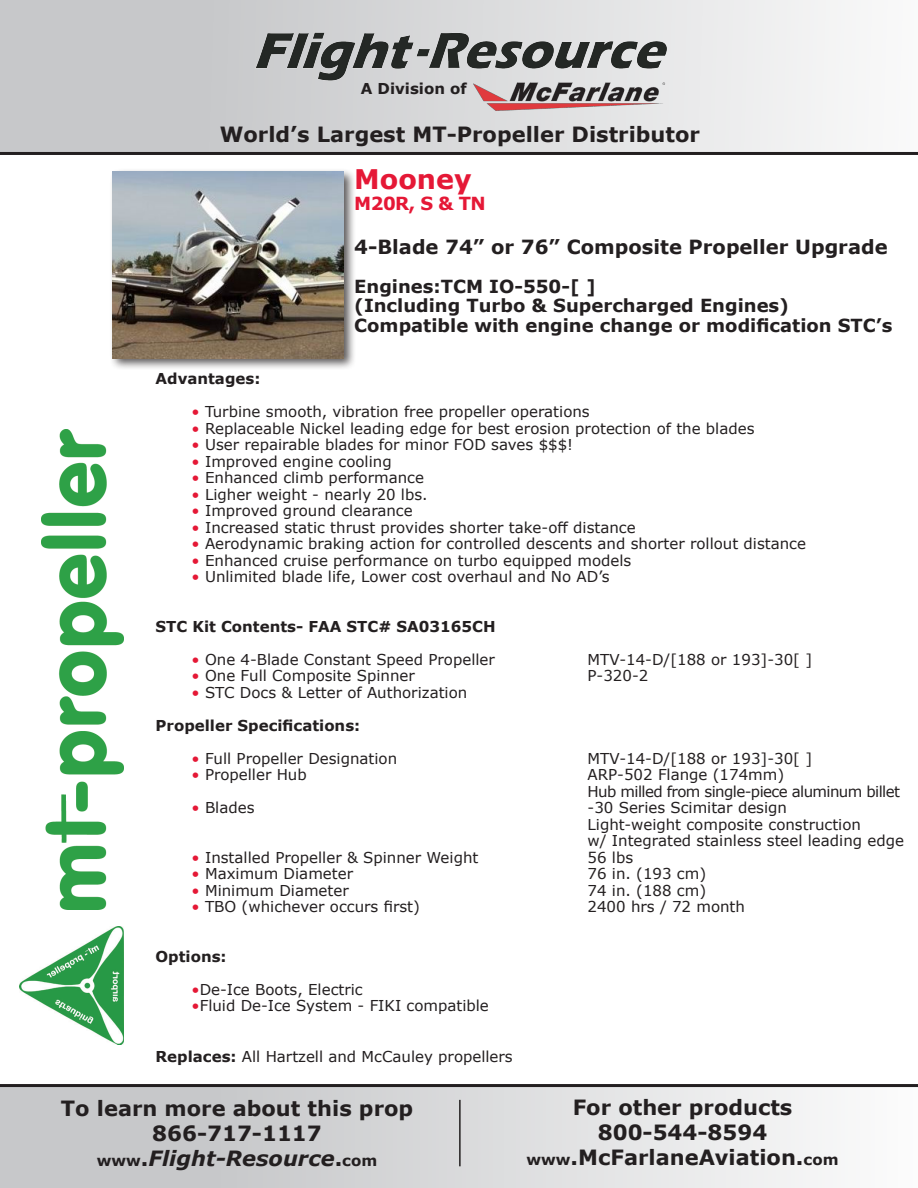
<style>
.page{position:relative;width:918px;height:1188px;background:#fff}
.page>*{position:absolute;margin:0;border:0;box-sizing:border-box;transform-origin:0 0}
.Heading{font:700 27px "Verdana";color:#e51836}
.t1{font:700 21px/25.2px "Verdana";color:#231f20;text-align:center}
.t2{font:italic 700 21px "Verdana";color:#231f20}
.Heading-2{font:700 19.5px "Verdana";color:#231f20}
.Heading-3{font:700 18px/19.5px "Verdana";color:#231f20}
.Heading-4{font:700 18px "Verdana";letter-spacing:-.03em;color:#e51836}
.Paragraph{font:15px "Verdana";color:#231f20}
.Paragraph-2{font:700 15px "Verdana";color:#231f20}
.Paragraph-3{font:15px "Verdana";letter-spacing:-.04em;color:#231f20}
.Heading-5{font:700 15px "Verdana";color:#231f20}
.s1{color:#e51836}
.s2{font-weight:700}
.s3{font-style:normal;font-size:15px}
.s4{font-style:normal}
.s5{font-size:15px}
</style>
<div class="page">
<img style="left:42px;top:430px;width:81px;height:479px">
<img style="left:19px;top:927px;width:104px;height:117px">
<div style="left:0;top:1086px;width:918px;height:102px;background:linear-gradient(to right,#bdbfc1,#f9f9f9)"></div>
<hr style="left:0;top:1084px;width:918px;height:3px;background:#231f20">
<div style="left:0;top:0;width:918px;height:152px;background:linear-gradient(to right,#bebfc2,#f7f7f8)"></div>
<img style="left:473px;top:82px;width:193px;height:31px">
<img style="left:253px;top:32px;width:413px;height:50px">
<hr style="left:0;top:152px;width:918px;height:3px;background:#231f20">
<hr style="left:459px;top:1100px;width:2px;height:66px;background:#231f20">
<div style="left:109px;top:168px;width:247px;height:203px;background:#231f20;opacity:.75"></div>
<img style="left:112px;top:172px;width:231px;height:186px">
<p class="Paragraph-2" style="left:361px;top:78px;width:108px">A Division of</p>
<p class="t1" style="left:220px;top:121px;width:482px">World’s Largest MT-Propeller Distributor</p>
<p class="Heading" style="left:354px;top:160px;width:119px">Mooney</p>
<p class="Heading-4" style="left:354px;top:191px;width:133px">M20R, S &amp; TN</p>
<p class="Heading-2" style="left:354px;top:233px;width:535px">4-Blade 74” or 76” Composite Propeller Upgrade</p>
<p class="Heading-3" style="left:354px;top:276px;width:436px">Engines:TCM IO-550-[ ]<br>(Including Turbo &amp; Supercharged Engines)</p>
<p class="Heading-3" style="left:354px;top:315px;width:540px">Compatible with engine change or modification STC’s</p>
<p class="Heading-5" style="left:156px;top:368px;width:106px">Advantages:</p>
<p class="Paragraph" style="left:192px;top:401px;width:400px"><span class="s1">•</span> Turbine smooth, vibration free propeller operations</p>
<p class="Paragraph" style="left:192px;top:418px;width:564px"><span class="s1">•</span> Replaceable Nickel leading edge for best erosion protection of the blades</p>
<p class="Paragraph" style="left:192px;top:434px;width:383px"><span class="s1">•</span> User repairable blades for minor FOD saves $$$!</p>
<p class="Paragraph" style="left:192px;top:451px;width:202px"><span class="s1">•</span> Improved engine cooling</p>
<p class="Paragraph" style="left:192px;top:467px;width:234px"><span class="s1">•</span> Enhanced climb performance</p>
<p class="Paragraph" style="left:192px;top:484px;width:238px"><span class="s1">•</span> Ligher weight - nearly 20 lbs.</p>
<p class="Paragraph" style="left:192px;top:500px;width:223px"><span class="s1">•</span> Improved ground clearance</p>
<p class="Paragraph" style="left:192px;top:517px;width:446px"><span class="s1">•</span> Increased static thrust provides shorter take-off distance</p>
<p class="Paragraph" style="left:192px;top:533px;width:616px"><span class="s1">•</span> Aerodynamic braking action for controlled descents and shorter rollout distance</p>
<p class="Paragraph" style="left:192px;top:550px;width:441px"><span class="s1">•</span> Enhanced cruise performance on turbo equipped models</p>
<p class="Paragraph" style="left:192px;top:566px;width:420px"><span class="s1">•</span> Unlimited blade life, Lower cost overhaul and No AD’s</p>
<p class="Paragraph-2" style="left:156px;top:615px;width:341px">STC Kit Contents- FAA STC# SA03165CH</p>
<p class="Paragraph" style="left:192px;top:649px;width:305px"><span class="s1">•</span> One 4-Blade Constant Speed Propeller</p>
<p class="Paragraph" style="left:588px;top:649px;width:226px">MTV-14-D/[188 or 193]-30[ ]</p>
<p class="Paragraph" style="left:192px;top:665px;width:225px"><span class="s1">•</span> One Full Composite Spinner</p>
<p class="Paragraph" style="left:588px;top:665px;width:62px">P-320-2</p>
<p class="Paragraph" style="left:192px;top:682px;width:277px"><span class="s1">•</span> STC Docs &amp; Letter of Authorization</p>
<p class="Paragraph-2" style="left:156px;top:714px;width:206px">Propeller Specifications:</p>
<p class="Paragraph" style="left:192px;top:748px;width:207px"><span class="s1">•</span> Full Propeller Designation</p>
<p class="Paragraph" style="left:588px;top:748px;width:226px">MTV-14-D/[188 or 193]-30[ ]</p>
<p class="Paragraph" style="left:192px;top:764px;width:117px"><span class="s1">•</span> Propeller Hub</p>
<p class="Paragraph" style="left:588px;top:764px;width:198px">ARP-502 Flange (174mm)</p>
<p class="Paragraph-3" style="left:588px;top:781px;width:314px">Hub milled from single-piece aluminum billet</p>
<p class="Paragraph" style="left:192px;top:797px;width:64px"><span class="s1">•</span> Blades</p>
<p class="Paragraph" style="left:588px;top:797px;width:201px">-30 Series Scimitar design</p>
<p class="Paragraph" style="left:588px;top:814px;width:275px">Light-weight composite construction</p>
<p class="Paragraph" style="left:588px;top:830px;width:318px">w/ Integrated stainless steel leading edge</p>
<p class="Paragraph" style="left:192px;top:847px;width:288px"><span class="s1">•</span> Installed Propeller &amp; Spinner Weight</p>
<p class="Paragraph" style="left:588px;top:847px;width:47px">56 lbs</p>
<p class="Paragraph" style="left:192px;top:863px;width:163px"><span class="s1">•</span> Maximum Diameter</p>
<p class="Paragraph" style="left:588px;top:863px;width:120px">76 in. (193 cm)</p>
<p class="Paragraph" style="left:192px;top:880px;width:159px"><span class="s1">•</span> Minimum Diameter</p>
<p class="Paragraph" style="left:588px;top:880px;width:120px">74 in. (188 cm)</p>
<p class="Paragraph" style="left:192px;top:896px;width:230px"><span class="s1">•</span> TBO (whichever occurs first)</p>
<p class="Paragraph" style="left:588px;top:896px;width:159px">2400 hrs / 72 month</p>
<p class="Paragraph-2" style="left:156px;top:945px;width:73px">Options:</p>
<p class="Paragraph" style="left:192px;top:979px;width:173px"><span class="s1">•</span>De-Ice Boots, Electric</p>
<p class="Paragraph" style="left:192px;top:995px;width:299px"><span class="s1">•</span>Fluid De-Ice System - FIKI compatible</p>
<p class="Paragraph" style="left:156px;top:1046px;width:359px"><span class="s2">Replaces:</span> All Hartzell and McCauley propellers</p>
<p class="t1" style="left:61px;top:1095px;width:354px">To learn more about this prop</p>
<p class="t1" style="left:152px;top:1120px;width:171px">866-717-1117</p>
<p class="t2" style="left:97px;top:1144px;width:282px"><span class="s3">www</span><span class="s4">.</span>Flight-Resource<span class="s4">.</span><span class="s3">com</span></p>
<p class="t1" style="left:527px;top:1094px;width:314px">For other products<br>800-544-8594 <span class="s5">www</span>.McFarlaneAviation.<span class="s5">com</span></p>
</div>
